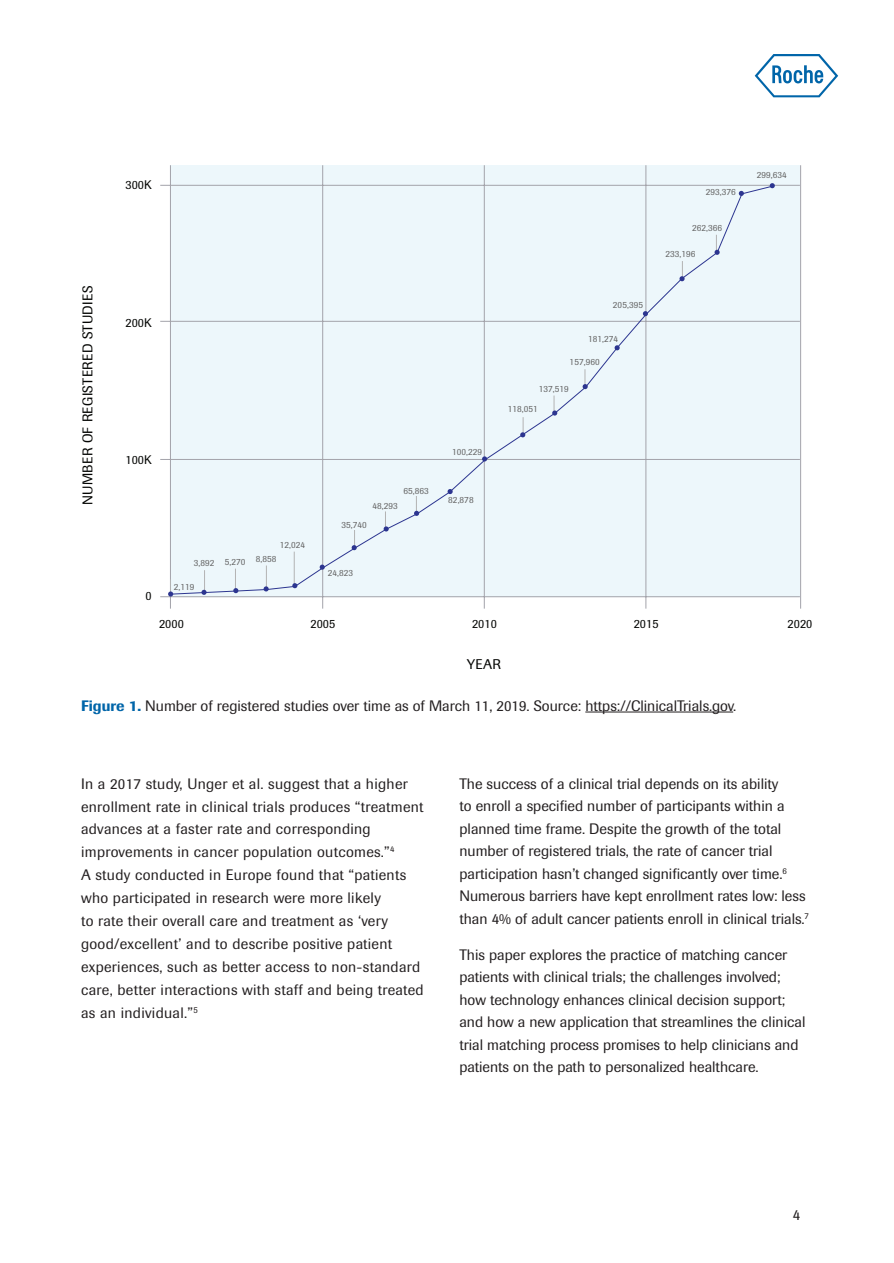
<style>
.page{position:relative;width:894px;height:1263px;background:#fff}
.page>*{position:absolute;margin:0;border:0;box-sizing:border-box;transform-origin:0 0}
.imago_reg_10_15{font:15px/22.5px "Imago";color:#231f20}
.imago_reg_10_15-2{font:15px/23px "Imago";letter-spacing:.02em;color:#231f20}
.imago_bold_10_15{font:15px "Imago";color:#231f20}
.t1{font:13.95px "Imago";letter-spacing:.025em;color:#040503}
.t2{font:12.3px "Imago";letter-spacing:.005em;color:#040503}
.t3{font:9.3px "Imago";letter-spacing:.005em;color:#666}
.s1{font-weight:500;color:#0065a9}
</style>
<div class="page">
<svg style="left:754px;top:54px;width:83px;height:43px"></svg>
<hr style="left:585px;top:711px;width:148px;height:1px;background:#231f20">
<div style="left:170px;top:165px;width:629px;height:432px;background:#edf7fb"></div>
<hr style="left:160px;top:321px;width:639px;height:1px;background:#a3a3aa">
<hr style="left:160px;top:185px;width:639px;height:1px;background:#a3a3aa">
<hr style="left:160px;top:459px;width:639px;height:1px;background:#a3a3aa">
<hr style="left:160px;top:596px;width:639px;height:1px;background:#a3a3aa">
<hr style="left:322px;top:165px;width:1px;height:443px;background:#a3a3aa">
<hr style="left:170px;top:165px;width:1px;height:443px;background:#a3a3aa">
<hr style="left:484px;top:165px;width:1px;height:443px;background:#a3a3aa">
<hr style="left:645px;top:165px;width:1px;height:443px;background:#a3a3aa">
<hr style="left:800px;top:165px;width:1px;height:443px;background:#a3a3aa">
<svg style="left:171px;top:185px;width:602px;height:410px"></svg>
<hr style="left:294px;top:551px;width:1px;height:33px;background:#b3b3b3">
<svg style="left:614px;top:345px;width:5px;height:5px"></svg>
<svg style="left:642px;top:311px;width:5px;height:5px"></svg>
<svg style="left:679px;top:261px;width:5px;height:20px"></svg>
<svg style="left:714px;top:235px;width:5px;height:20px"></svg>
<svg style="left:738px;top:191px;width:5px;height:5px"></svg>
<svg style="left:769px;top:183px;width:5px;height:5px"></svg>
<svg style="left:319px;top:564px;width:5px;height:5px"></svg>
<svg style="left:447px;top:489px;width:5px;height:5px"></svg>
<svg style="left:351px;top:530px;width:5px;height:20px"></svg>
<svg style="left:383px;top:511px;width:5px;height:20px"></svg>
<svg style="left:414px;top:496px;width:5px;height:20px"></svg>
<svg style="left:482px;top:456px;width:5px;height:5px"></svg>
<svg style="left:520px;top:417px;width:5px;height:20px"></svg>
<svg style="left:552px;top:395px;width:5px;height:20px"></svg>
<svg style="left:582px;top:369px;width:5px;height:20px"></svg>
<svg style="left:168px;top:579px;width:5px;height:17px"></svg>
<svg style="left:292px;top:583px;width:5px;height:5px"></svg>
<svg style="left:201px;top:570px;width:5px;height:25px"></svg>
<svg style="left:233px;top:568px;width:5px;height:25px"></svg>
<svg style="left:263px;top:565px;width:5px;height:26px"></svg>
<p class="t1" style="left:78px;top:505px;width:221px;rotate:-90deg">NUMBER OF REGISTERED STUDIES</p>
<p class="t2" style="left:125px;top:177px;width:28px">300K</p>
<p class="t2" style="left:125px;top:314px;width:28px">200K</p>
<p class="t2" style="left:125px;top:452px;width:28px">100K</p>
<p class="t2" style="left:145px;top:588px;width:8px">0</p>
<p class="t3" style="left:279px;top:538px;width:27px">12,024</p>
<p class="t3" style="left:194px;top:555px;width:84px">3,892 5,270 8,858</p>
<p class="t3" style="left:174px;top:580px;width:22px">2,119</p>
<p class="t3" style="left:403px;top:484px;width:27px">65,863</p>
<p class="t3" style="left:372px;top:500px;width:27px">48,293</p>
<p class="t3" style="left:341px;top:518px;width:27px">35,740</p>
<p class="t3" style="left:327px;top:566px;width:27px">24,823</p>
<p class="t2" style="left:159px;top:615px;width:26px">2000</p>
<p class="t2" style="left:310px;top:615px;width:26px">2005</p>
<p class="t3" style="left:452px;top:446px;width:32px">100,229</p>
<p class="t3" style="left:448px;top:493px;width:27px">82,878</p>
<p class="t3" style="left:612px;top:299px;width:32px">205,395</p>
<p class="t3" style="left:588px;top:333px;width:32px">181,274</p>
<p class="t3" style="left:569px;top:356px;width:32px">157,960</p>
<p class="t3" style="left:538px;top:382px;width:32px">137,519</p>
<p class="t3" style="left:507px;top:402px;width:32px">118,051</p>
<p class="t3" style="left:705px;top:186px;width:32px">293,376</p>
<p class="t3" style="left:691px;top:222px;width:32px">262,366</p>
<p class="t3" style="left:665px;top:248px;width:32px">233,196</p>
<p class="t3" style="left:756px;top:169px;width:32px">299,634</p>
<p class="t2" style="left:472px;top:615px;width:26px">2010</p>
<p class="t2" style="left:633px;top:615px;width:26px">2015</p>
<p class="t2" style="left:787px;top:615px;width:26px">2020</p>
<p class="t1" style="left:466px;top:655px;width:36px">YEAR</p>
<p class="imago_bold_10_15" style="left:81px;top:695px;width:655px"><span class="s1">Figure 1.</span> Number of registered studies over time as of March 11, 2019. Source: https://ClinicalTrials.gov.</p>
<p class="imago_reg_10_15-2" style="left:81px;top:771px;width:344px">In a 2017 study, Unger et al. suggest that a higher enrollment rate in clinical trials produces “treatment advances at a faster rate and corresponding improvements in cancer population outcomes.”<sup>4<br></sup>A study conducted in Europe found that “patients who participated in research were more likely<br>to rate their overall care and treatment as ‘very good/excellent’ and to describe positive patient experiences, such as better access to non-standard care, better interactions with staff and being treated as an individual.”<sup>5</sup></p>
<p class="imago_reg_10_15" style="left:459px;top:772px;width:351px">The success of a clinical trial depends on its ability<br>to enroll a specified number of participants within a planned time frame. Despite the growth of the total number of registered trials, the rate of cancer trial participation hasn’t changed significantly over time. <sup>6<br></sup>Numerous barriers have kept enrollment rates low: less than 4% of adult cancer patients enroll in clinical trials.<sup>7</sup></p>
<p class="imago_reg_10_15" style="left:459px;top:943px;width:347px">This paper explores the practice of matching cancer patients with clinical trials; the challenges involved; how technology enhances clinical decision support; and how a new application that streamlines the clinical trial matching process promises to help clinicians and patients on the path to personalized healthcare.</p>
<p class="imago_reg_10_15" style="left:792px;top:1203px;width:9px">4</p>
</div>
